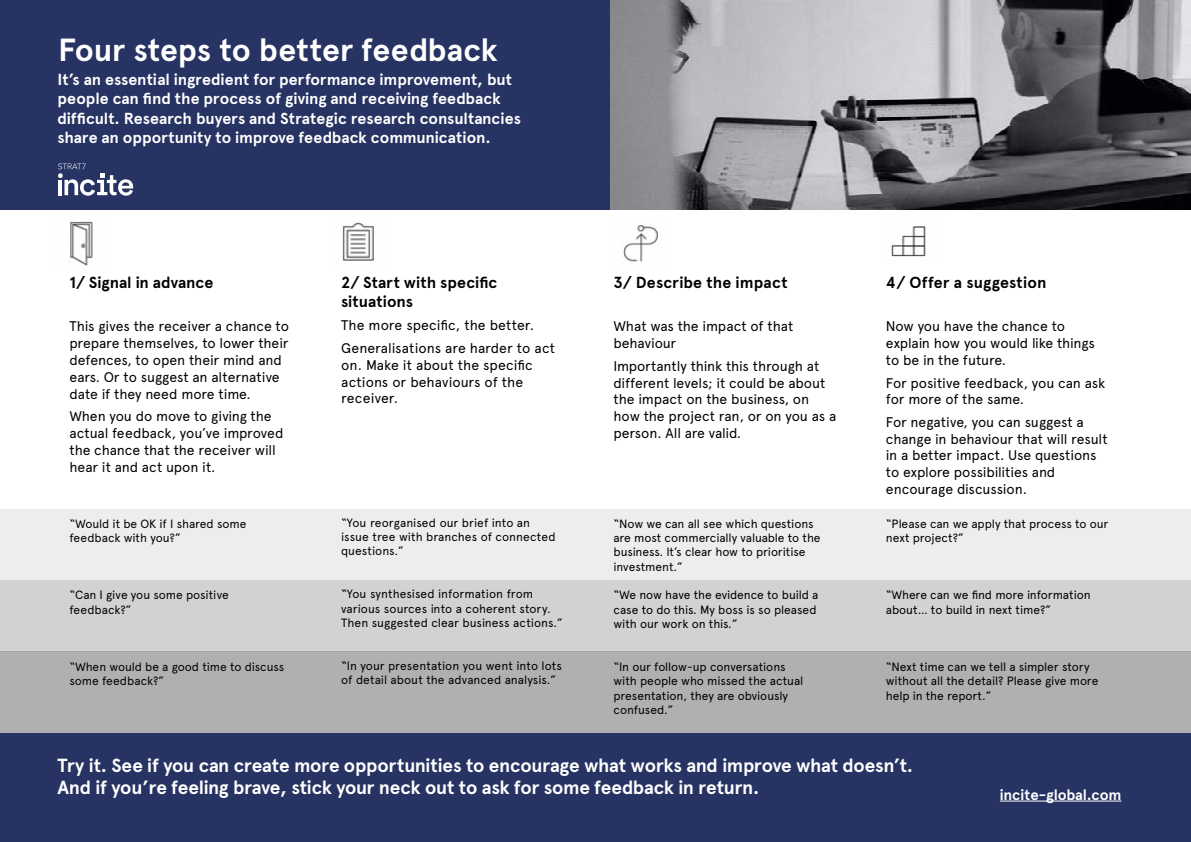
<style>
.page{position:relative;width:1191px;height:842px;background:#fff}
.page>*{position:absolute;margin:0;border:0;box-sizing:border-box;transform-origin:0 0}
.t1{font:700 32px "Apercu";letter-spacing:-.005em;color:#fff}
.t2{font:700 19px/22.8px "Apercu";letter-spacing:-.015em;color:#fff}
.t3{font:700 16px/19.2px "Apercu";color:#fff}
.t4{font:700 16px/19.2px "Apercu";letter-spacing:.005em;color:#000}
.t5{font:700 16px "Apercu";color:#010202}
.t6{font:700 15px "Apercu";letter-spacing:-.005em;color:#fff}
.t7{font:14px/16.8px "Apercu";letter-spacing:-.005em;color:#000}
.t8{font:14px/16.8px "Apercu";letter-spacing:-.005em;color:#010202}
.t9{font:12px/14.4px "Apercu";letter-spacing:-.005em;color:#000}
.t10{font:12px/14.4px "Apercu";letter-spacing:-.005em;color:#010202}
</style>
<div class="page">
<div style="left:0;top:509px;width:1191px;height:71px;background:#ededed"></div>
<div style="left:0;top:580px;width:1191px;height:71px;background:#d2d2d2"></div>
<div style="left:0;top:651px;width:1191px;height:88px;background:#b0b0b0"></div>
<div style="left:0;top:0;width:1191px;height:209px;background:#273362"></div>
<div style="left:0;top:733px;width:1191px;height:109px;background:#273362"></div>
<hr style="left:1000px;top:801px;width:121px;height:1px;background:#fff">
<img style="left:68px;top:220px;width:25px;height:47px">
<img style="left:342px;top:222px;width:33px;height:39px">
<img style="left:622px;top:225px;width:36px;height:37px">
<img style="left:891px;top:226px;width:35px;height:31px">
<svg style="left:58px;top:163px;width:75px;height:33px"></svg>
<img style="left:610px;top:0;width:581px;height:209px">
<h1 class="t1" style="left:58px;top:30px;width:441px">Four steps to better feedback</h1>
<p class="t3" style="left:57px;top:70px;width:465px">It’s an essential ingredient for performance improvement, but people can find the process of giving and receiving feedback difficult. Research buyers and Strategic research consultancies share an opportunity to improve feedback communication.</p>
<h3 class="t5" style="left:69px;top:272px;width:145px">1/ Signal in advance</h3>
<h3 class="t4" style="left:341px;top:273px;width:158px">2/ Start with specific situations</h3>
<h3 class="t4" style="left:613px;top:273px;width:175px">3/ Describe the impact</h3>
<h3 class="t4" style="left:886px;top:273px;width:162px">4/ Offer a suggestion</h3>
<p class="t8" style="left:69px;top:318px;width:221px">This gives the receiver a chance to prepare themselves, to lower their defences, to open their mind and ears. Or to suggest an alternative date if they need more time.</p>
<p class="t8" style="left:69px;top:408px;width:216px">When you do move to giving the actual feedback, you’ve improved the chance that the receiver will hear it and act upon it.</p>
<p class="t7" style="left:341px;top:314px;width:215px;line-height:22.5px">The more specific, the better.<br>Generalisations are harder to act</p>
<p class="t7" style="left:341px;top:356px;width:193px">on. Make it about the specific actions or behaviours of the receiver.</p>
<p class="t7" style="left:613px;top:318px;width:181px">What was the impact of that behaviour</p>
<p class="t7" style="left:613px;top:357px;width:224px">Importantly think this through at different levels; it could be about the impact on the business, on how the project ran, or on you as a person. All are valid.</p>
<p class="t7" style="left:886px;top:318px;width:210px">Now you have the chance to explain how you would like things to be in the future.</p>
<p class="t7" style="left:886px;top:374px;width:221px">For positive feedback, you can ask for more of the same.</p>
<p class="t7" style="left:886px;top:413px;width:223px">For negative, you can suggest a change in behaviour that will result in a better impact. Use questions to explore possibilities and encourage discussion.</p>
<p class="t10" style="left:69px;top:516px;width:178px">“Would it be OK if I shared some feedback with you?”</p>
<p class="t10" style="left:69px;top:588px;width:161px">“Can I give you some positive feedback?”</p>
<p class="t10" style="left:69px;top:660px;width:216px">“When would be a good time to discuss some feedback?”</p>
<p class="t9" style="left:341px;top:515px;width:216px">“You reorganised our brief into an issue tree with branches of connected questions.”</p>
<p class="t9" style="left:341px;top:587px;width:223px">“You synthesised information from various sources into a coherent story.<br>Then suggested clear business actions.”</p>
<p class="t9" style="left:341px;top:659px;width:222px">“In your presentation you went into lots of detail about the advanced analysis.”</p>
<p class="t9" style="left:613px;top:516px;width:209px">“Now we can all see which questions are most commercially valuable to the business. It’s clear how to prioritise investment.”</p>
<p class="t9" style="left:613px;top:588px;width:206px">“We now have the evidence to build a case to do this. My boss is so pleased with our work on this.”</p>
<p class="t9" style="left:613px;top:660px;width:191px">“In our follow-up conversations with people who missed the actual presentation, they are obviously confused.”</p>
<p class="t9" style="left:886px;top:516px;width:224px">“Please can we apply that process to our next project?”</p>
<p class="t9" style="left:886px;top:588px;width:206px">“Where can we find more information about… to build in next time?”</p>
<p class="t9" style="left:886px;top:660px;width:214px">“Next time can we tell a simpler story without all the detail? Please give more help in the report.”</p>
<h2 class="t2" style="left:58px;top:754px;width:857px">Try it. See if you can create more opportunities to encourage what works and improve what doesn’t.<br>And if you’re feeling brave, stick your neck out to ask for some feedback in return.</h2>
<p class="t6" style="left:1000px;top:785px;width:123px">incite-global.com</p>
</div>
